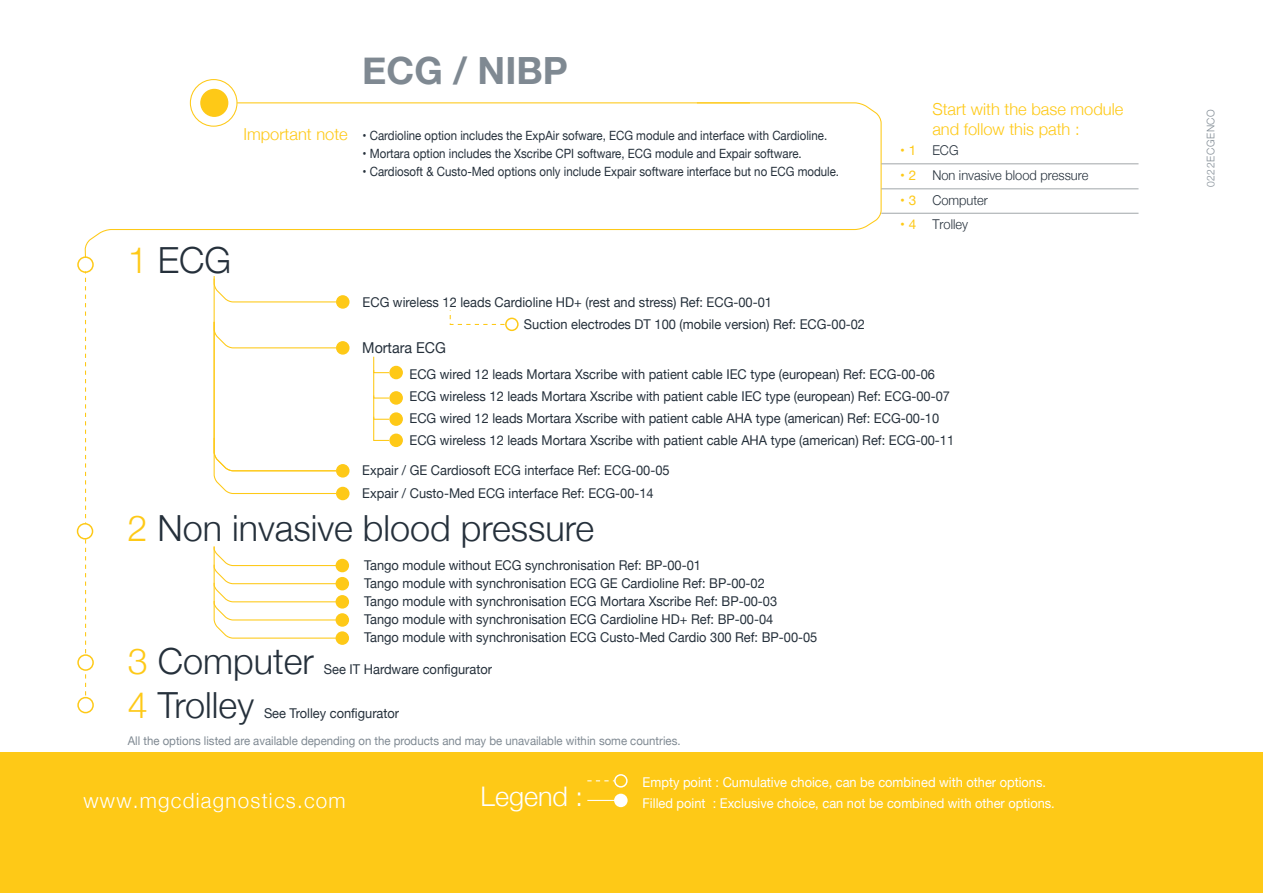
<style>
.page{position:relative;width:1263px;height:893px;background:#fff}
.page>*{position:absolute;margin:0;border:0;box-sizing:border-box;transform-origin:0 0}
.t1{font:700 37.5px "Helvetica Neue";color:#7f8992}
.t2{font:300 36px "Helvetica Neue";color:#25303b}
.t3{font:300 27px "Helvetica Neue";color:#fff}
.t4{font:300 21px "Helvetica Neue";letter-spacing:.06em;color:#fff}
.t5{font:300 16.5px/19.8px "Helvetica Neue";color:#fec917}
.t6{font:15px "Helvetica Neue";color:#25303b;scale:.95 1}
.t7{font:13.5px/18px "Helvetica Neue";color:#25303b;scale:.95 1}
.t8{font:13.5px/21px "Helvetica Neue";color:#fff;scale:.95 1}
.t9{font:300 13.5px "Helvetica Neue";color:#25303b;scale:.95 1}
.t10{font:13.5px "Helvetica Neue";color:#fec917}
.t11{font:12.75px "Helvetica Neue";color:#25303b;scale:.9 1}
.t12{font:12px "Helvetica Neue";color:#7f8992;scale:.95 1}
.t13{font:300 10.5px "Helvetica Neue";letter-spacing:.06em;color:#7f8992}
.s1{color:#fec917}
.s2{font-weight:400;color:#fec917}
</style>
<div class="page">
<svg style="left:200px;top:89px;width:28px;height:13px"></svg>
<div style="left:190px;top:79px;width:47px;height:48px;border:1px solid #fec917;border-radius:50%"></div>
<svg style="left:84px;top:102px;width:798px;height:154px"></svg>
<hr style="left:237px;top:102px;width:513px;height:1px;background:#fec917">
<svg style="left:213px;top:546px;width:136px;height:99px"></svg>
<hr style="left:881px;top:164px;width:257px;height:1px;background:#a1a6a9">
<hr style="left:881px;top:189px;width:257px;height:1px;background:#a1a6a9">
<div style="left:0;top:752px;width:1263px;height:141px;background:#fec917"></div>
<svg style="left:587px;top:800px;width:27px;height:1px"></svg>
<div style="left:614px;top:794px;width:14px;height:13px;background:#fff;border-radius:50%"></div>
<svg style="left:587px;top:774px;width:41px;height:14px"></svg>
<svg style="left:77px;top:256px;width:17px;height:457px"></svg>
<svg style="left:449px;top:310px;width:70px;height:21px"></svg>
<svg style="left:373px;top:356px;width:30px;height:91px"></svg>
<hr style="left:881px;top:213px;width:257px;height:1px;background:#a1a6a9">
<svg style="left:213px;top:276px;width:136px;height:224px"></svg>
<p class="t5" style="left:243px;top:123px;width:106px">Important note</p>
<h2 class="t2" style="left:128px;top:231px;width:105px"><span class="s1">1</span> ECG</h2>
<h1 class="t1" style="left:362px;top:41px;width:207px">ECG / NIBP</h1>
<p class="t11" style="left:363px;top:126px;width:518px">• Cardioline option includes the ExpAir sofware, ECG module and interface with Cardioline.</p>
<p class="t11" style="left:363px;top:144px;width:489px">• Mortara option includes the Xscribe CPI software, ECG module and Expair software.</p>
<p class="t11" style="left:363px;top:162px;width:531px">• Cardiosoft &amp; Custo-Med options only include Expair software interface but no ECG module.</p>
<p class="t7" style="left:363px;top:293px;width:432px">ECG wireless 12 leads Cardioline HD+ (rest and stress) Ref: ECG-00-01</p>
<p class="t6" style="left:362px;top:337px;width:90px">Mortara ECG</p>
<p class="t7" style="left:524px;top:316px;width:361px">Suction electrodes DT 100 (mobile version) Ref: ECG-00-02</p>
<p class="t5" style="left:932px;top:98px;width:193px">Start with the base module and follow this path :</p>
<p class="t9" style="left:900px;top:139px;width:63px"><span class="s2">• 1</span> ECG</p>
<p class="t9" style="left:900px;top:164px;width:200px"><span class="s2">• 2</span> Non invasive blood pressure</p>
<p class="t9" style="left:932px;top:189px;width:60px">Computer</p>
<p class="t10" style="left:900px;top:190px;width:17px">• 3</p>
<p class="t9" style="left:900px;top:213px;width:73px"><span class="s2">• 4</span> Trolley</p>
<p class="t7" style="left:409px;top:363px;width:570px;line-height:22.6px">ECG wired 12 leads Mortara Xscribe with patient cable IEC type (european) Ref: ECG-00-06<br>ECG wireless 12 leads Mortara Xscribe with patient cable IEC type (european) Ref: ECG-00-07</p>
<p class="t7" style="left:409px;top:407px;width:575px;line-height:22.6px">ECG wired 12 leads Mortara Xscribe with patient cable AHA type (american) Ref: ECG-00-10<br>ECG wireless 12 leads Mortara Xscribe with patient cable AHA type (american) Ref: ECG-00-11</p>
<p class="t7" style="left:362px;top:462px;width:325px">Expair / GE Cardiosoft ECG interface Ref: ECG-00-05</p>
<p class="t7" style="left:362px;top:485px;width:308px">Expair / Custo-Med ECG interface Ref: ECG-00-14</p>
<h2 class="t2" style="left:127px;top:499px;width:468px"><span class="s1">2</span> Non invasive blood pressure</h2>
<h2 class="t2" style="left:128px;top:632px;width:188px"><span class="s1">3</span> Computer</h2>
<p class="t7" style="left:364px;top:557px;width:478px">Tango module without ECG synchronisation Ref: BP-00-01<br>Tango module with synchronisation ECG GE Cardioline Ref: BP-00-02<br>Tango module with synchronisation ECG Mortara Xscribe Ref: BP-00-03<br>Tango module with synchronisation ECG Cardioline HD+ Ref: BP-00-04<br>Tango module with synchronisation ECG Custo-Med Cardio 300 Ref: BP-00-05</p>
<p class="t7" style="left:324px;top:661px;width:178px">See IT Hardware configurator</p>
<h2 class="t2" style="left:128px;top:676px;width:128px"><span class="s1">4</span> Trolley</h2>
<p class="t7" style="left:264px;top:705px;width:144px">See Trolley configurator</p>
<p class="t12" style="left:128px;top:732px;width:583px">All the options listed are available depending on the products and may be unavailable within some countries.</p>
<h3 class="t4" style="left:83px;top:783px;width:264px">www.mgcdiagnostics.com</h3>
<h3 class="t3" style="left:480px;top:775px;width:104px">Legend :</h3>
<p class="t8" style="left:643px;top:772px;width:435px">Empty point : Cumulative choice, can be combined with other options.<br>Filled point : Exclusive choice, can not be combined with other options.</p>
<p class="t13" style="left:1202px;top:187px;width:80px;rotate:-90deg">0222ECGENCO</p>
</div>
